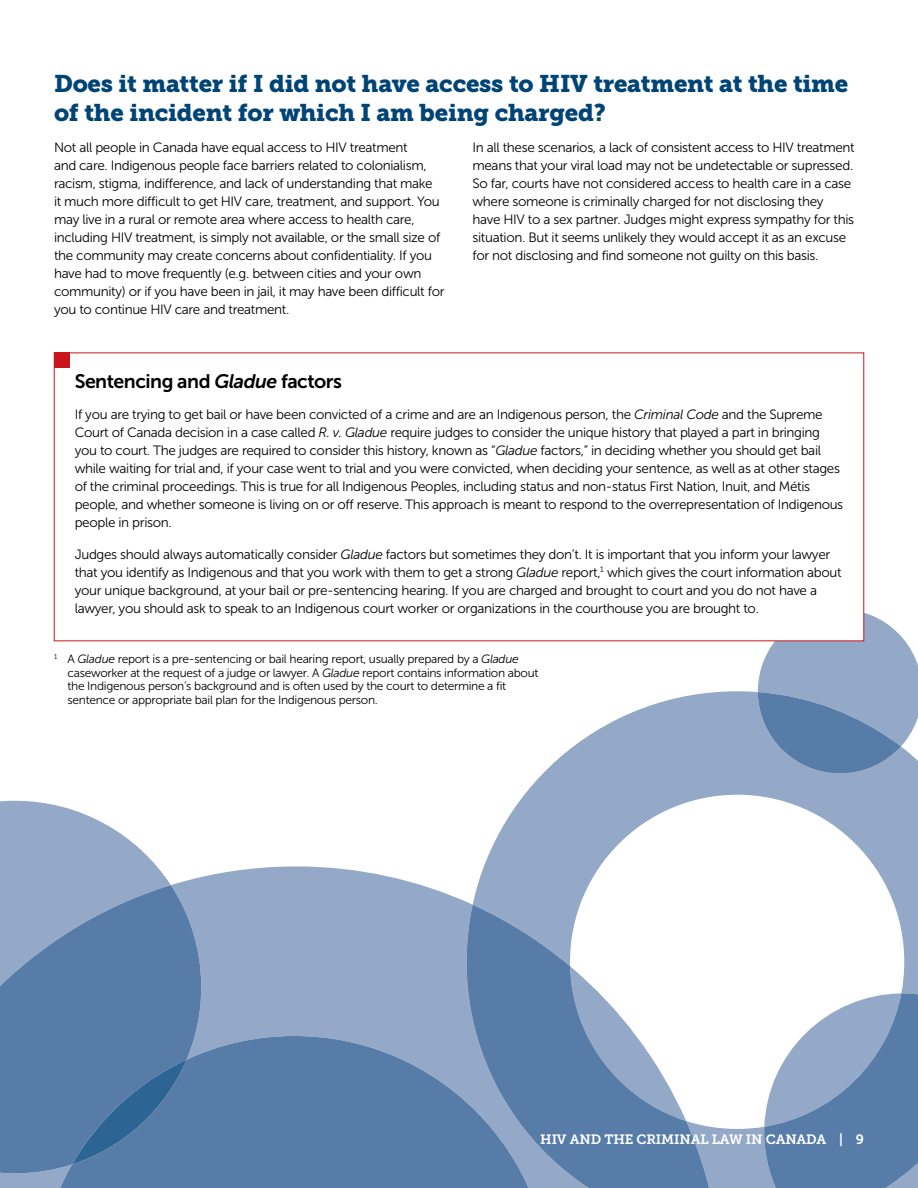
<style>
.page{position:relative;width:918px;height:1188px;background:#fff}
.page>*{position:absolute;margin:0;border:0;box-sizing:border-box;transform-origin:0 0}
.Subheads{font:24px/28.5px "Museo Slab 900";letter-spacing:-.01em;color:#004476}
.Body_Copy{font:19.5px "Museo Sans 700";letter-spacing:-.025em;color:#000}
.Body_Copy-2{font:13.5px/18px "Museo Sans 300";letter-spacing:-.025em;color:#000}
.t1{font:13.5px "Museo Slab 700";letter-spacing:-.01em;color:#fff}
.Body_Copy-3{font:12px/13.5px "Museo Sans 300";letter-spacing:-.025em;color:#000}
.s1{font-style:italic}
</style>
<div class="page">
<svg style="left:484px;top:691px;width:434px;height:497px"></svg>
<svg style="left:764px;top:993px;width:154px;height:195px"></svg>
<svg style="left:0;top:801px;width:157px;height:65px"></svg>
<svg style="left:758px;top:609px;width:160px;height:164px;background:#89a1c1"></svg>
<svg style="left:0;top:866px;width:722px;height:322px;fill:#94a9c8"></svg>
<svg style="left:467px;top:905px;width:251px;height:283px"></svg>
<svg style="left:0;top:885px;width:201px;height:288px;background:#6486ae"></svg>
<svg style="left:38px;top:1036px;width:513px;height:152px;background:#5e82ab"></svg>
<svg style="left:72px;top:1060px;width:115px;height:104px;background:#4c76a2"></svg>
<div style="left:54px;top:353px;width:810px;height:288px;background:#fff"></div>
<div style="left:54px;top:353px;width:15px;height:15px;background:#c9161c"></div>
<p class="Subheads" style="left:54px;top:70px;width:796px">Does it matter if I did not have access to HIV treatment at the time of the incident for which I am being charged?</p>
<p class="Body_Copy-2" style="left:54px;top:139px;width:392px">Not all people in Canada have equal access to HIV treatment<br>and care. Indigenous people face barriers related to colonialism, racism, stigma, indifference, and lack of understanding that make<br>it much more difficult to get HIV care, treatment, and support. You may live in a rural or remote area where access to health care, including HIV treatment, is simply not available, or the small size of the community may create concerns about confidentiality. If you have had to move frequently (e.g. between cities and your own community) or if you have been in jail, it may have been difficult for you to continue HIV care and treatment.</p>
<p class="Body_Copy-2" style="left:472px;top:139px;width:384px">In all these scenarios, a lack of consistent access to HIV treatment means that your viral load may not be undetectable or supressed.<br>So far, courts have not considered access to health care in a case where someone is criminally charged for not disclosing they have HIV to a sex partner. Judges might express sympathy for this situation. But it seems unlikely they would accept it as an excuse for not disclosing and find someone not guilty on this basis.</p>
<p class="Body_Copy" style="left:75px;top:370px;width:269px">Sentencing and <span class="s1">Gladue</span> factors</p>
<p class="Body_Copy-2" style="left:75px;top:406px;width:770px">If you are trying to get bail or have been convicted of a crime and are an Indigenous person, the <span class="s1">Criminal Code</span> and the Supreme Court of Canada decision in a case called <span class="s1">R. v. Gladue</span> require judges to consider the unique history that played a part in bringing you to court. The judges are required to consider this history, known as “<span class="s1">Gladue</span> factors,” in deciding whether you should get bail while waiting for trial and, if your case went to trial and you were convicted, when deciding your sentence, as well as at other stages of the criminal proceedings. This is true for all Indigenous Peoples, including status and non-status First Nation, Inuit, and Métis people, and whether someone is living on or off reserve. This approach is meant to respond to the overrepresentation of Indigenous people in prison.</p>
<p class="Body_Copy-2" style="left:75px;top:545px;width:768px">Judges should always automatically consider <span class="s1">Gladue</span> factors but sometimes they don’t. It is important that you inform your lawyer that you identify as Indigenous and that you work with them to get a strong <span class="s1">Gladue</span> report,<sup>1</sup> which gives the court information about your unique background, at your bail or pre-sentencing hearing. If you are charged and brought to court and you do not have a lawyer, you should ask to speak to an Indigenous court worker or organizations in the courthouse you are brought to.</p>
<p class="Body_Copy-3" style="left:68px;top:652px;width:473px;text-indent:-14px"><sup>1</sup> A <span class="s1">Gladue</span> report is a pre-sentencing or bail hearing report, usually prepared by a <span class="s1">Gladue </span>caseworker at the request of a judge or lawyer. A <span class="s1">Gladue</span> report contains information about the Indigenous person’s background and is often used by the court to determine a fit sentence or appropriate bail plan for the Indigenous person.</p>
<p class="t1" style="left:540px;top:1132px;width:325px">HIV AND THE CRIMINAL LAW IN CANADA | 9</p>
</div>
